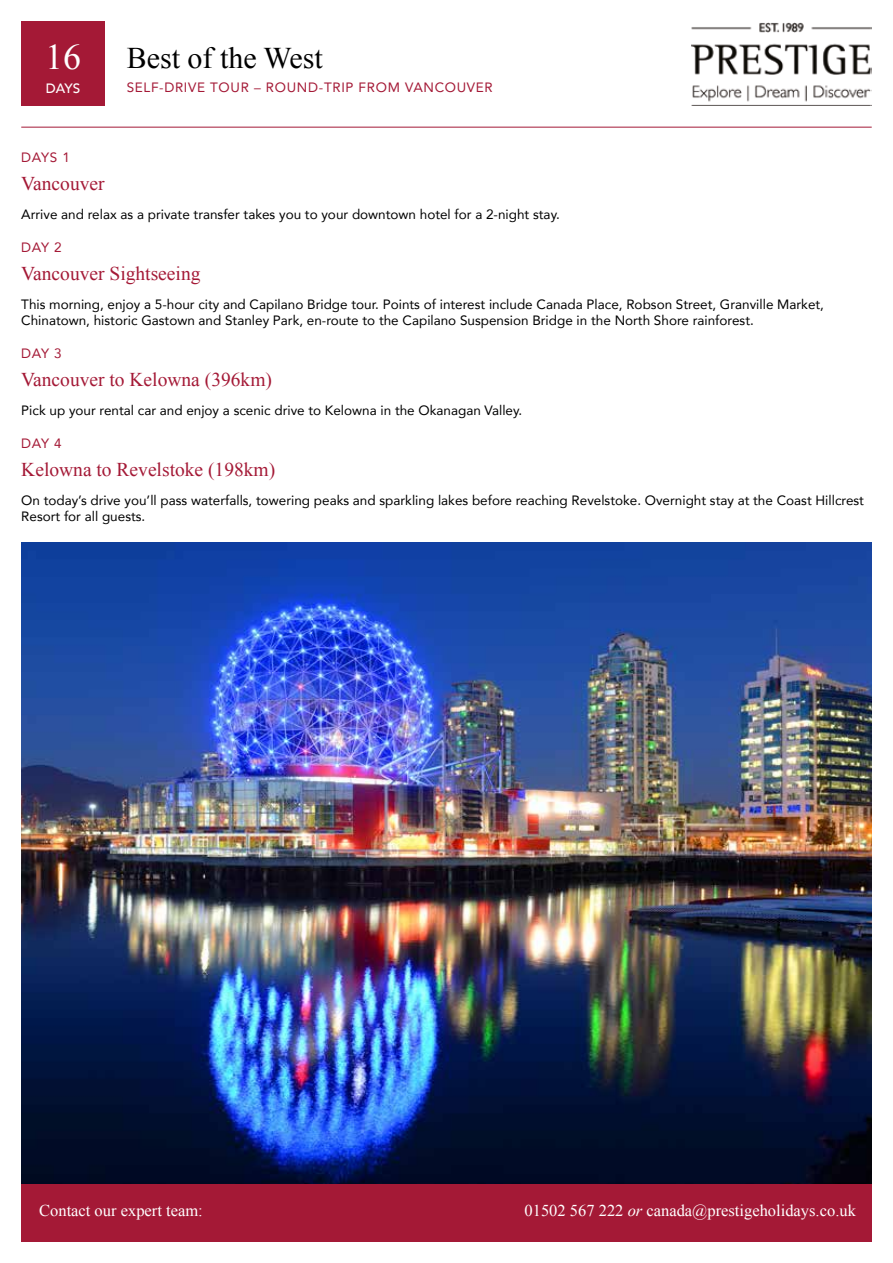
<style>
.page{position:relative;width:893px;height:1263px;background:#fff}
.page>*{position:absolute;margin:0;border:0;box-sizing:border-box;transform-origin:0 0}
.t1{font:36px "Times New Roman";color:#fff}
.t2{font:30px "Times New Roman";color:#000}
.Heading_Trip{font:19.5px "Times New Roman";color:#a41936}
.t3{font:16.5px "Times New Roman";color:#fff}
.Body_Text{font:13.5px/16.2px "Avenir";color:#000}
.Heading_Day{font:13.5px "Avenir";letter-spacing:.05em;color:#a41936}
.t4{font:500 13.5px "Avenir";color:#fff}
.s1{font-style:italic}
</style>
<div class="page">
<div style="left:21px;top:1183px;width:851px;height:59px;background:#a41936"></div>
<img style="left:691px;top:22px;width:181px;height:84px">
<div style="left:21px;top:21px;width:84px;height:85px;background:#a41936"></div>
<img style="left:21px;top:543px;width:851px;height:640px">
<hr style="left:21px;top:127px;width:851px;height:1px;background:#a41936">
<h1 class="t1" style="left:45px;top:33px;width:37px">16</h1>
<p class="t4" style="left:46px;top:76px;width:36px">DAYS</p>
<h2 class="t2" style="left:127px;top:37px;width:198px">Best of the West</h2>
<p class="Heading_Day" style="left:127px;top:77px;width:368px">SELF-DRIVE TOUR – ROUND-TRIP FROM VANCOUVER</p>
<p class="Heading_Day" style="left:21px;top:147px;width:50px">DAYS 1</p>
<p class="Heading_Trip" style="left:21px;top:170px;width:85px">Vancouver</p>
<p class="Body_Text" style="left:21px;top:206px;width:540px">Arrive and relax as a private transfer takes you to your downtown hotel for a 2-night stay.</p>
<p class="Heading_Day" style="left:21px;top:237px;width:42px">DAY 2</p>
<p class="Heading_Trip" style="left:21px;top:260px;width:181px">Vancouver Sightseeing</p>
<p class="Body_Text" style="left:21px;top:296px;width:804px">This morning, enjoy a 5-hour city and Capilano Bridge tour. Points of interest include Canada Place, Robson Street, Granville Market,<br>Chinatown, historic Gastown and Stanley Park, en-route to the Capilano Suspension Bridge in the North Shore rainforest.</p>
<p class="Heading_Day" style="left:21px;top:343px;width:42px">DAY 3</p>
<p class="Heading_Trip" style="left:21px;top:366px;width:252px">Vancouver to Kelowna (396km)</p>
<p class="Body_Text" style="left:21px;top:402px;width:503px">Pick up your rental car and enjoy a scenic drive to Kelowna in the Okanagan Valley.</p>
<p class="Heading_Day" style="left:21px;top:433px;width:42px">DAY 4</p>
<p class="Heading_Trip" style="left:21px;top:456px;width:256px">Kelowna to Revelstoke (198km)</p>
<p class="Body_Text" style="left:21px;top:492px;width:844px">On today’s drive you’ll pass waterfalls, towering peaks and sparkling lakes before reaching Revelstoke. Overnight stay at the Coast Hillcrest<br>Resort for all guests.</p>
<p class="t3" style="left:39px;top:1200px;width:165px">Contact our expert team:</p>
<p class="t3" style="left:525px;top:1200px;width:333px">01502 567 222 <span class="s1">or</span> canada@prestigeholidays.co.uk</p>
</div>
